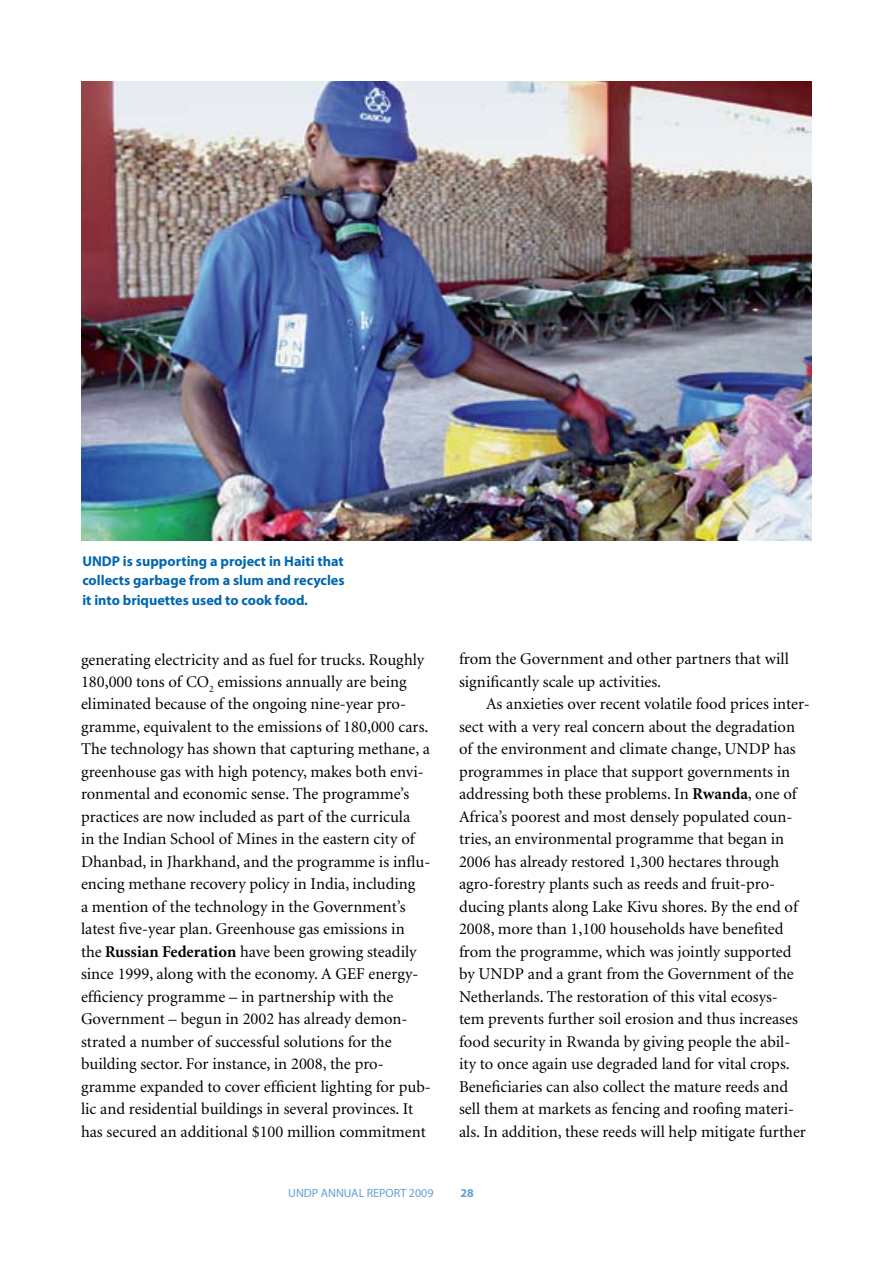
<style>
.page{position:relative;width:893px;height:1263px;background:#fff}
.page>*{position:absolute;margin:0;border:0;box-sizing:border-box;transform-origin:0 0}
.t1{font:16.5px/22.5px "Minion";color:#000}
.t2{font:700 14.25px/19.5px "Myriad";color:#0067b1;text-align:justify}
.t3{font:12px "Myriad";color:#62a1d7}
.t4{font:700 12px "Myriad";color:#62a1d7}
.s1{font-weight:700}
</style>
<div class="page">
<img style="left:81px;top:81px;width:731px;height:459px">
<p class="t2" style="left:82px;top:552px;width:264px">UNDP is supporting a project in Haiti that collects garbage from a slum and recycles it into briquettes used to cook food.</p>
<p class="t1" style="left:81px;top:649px;width:351px">generating electricity and as fuel for trucks. Roughly 180,000 tons of CO<sub>2</sub> emissions annually are being eliminated because of the ongoing nine-year pro&shy;gramme, equivalent to the emissions of 180,000 cars.<br>The technology has shown that capturing methane, a greenhouse gas with high potency, makes both envi&shy;ronmental and economic sense. The programme’s practices are now included as part of the curricula<br>in the Indian School of Mines in the eastern city of Dhanbad, in Jharkhand, and the programme is influ&shy;encing methane recovery policy in India, including<br>a mention of the technology in the Government’s latest five-year plan. Greenhouse gas emissions in<br>the <span class="s1">Russian Federation</span> have been growing steadily since 1999, along with the economy. A GEF energy&shy;efficiency programme – in partnership with the Government – begun in 2002 has already demon&shy;strated a number of successful solutions for the building sector. For instance, in 2008, the pro&shy;gramme expanded to cover efficient lighting for pub&shy;lic and residential buildings in several provinces. It has secured an additional $100 million commitment</p>
<p class="t1" style="left:459px;top:648px;width:331px">from the Government and other partners that will significantly scale up activities.</p>
<p class="t1" style="left:459px;top:693px;width:352px;text-indent:27px">As anxieties over recent volatile food prices inter&shy;sect with a very real concern about the degradation of the environment and climate change, UNDP has programmes in place that support governments in addressing both these problems. In <span class="s1">Rwanda</span>, one of Africa’s poorest and most densely populated coun&shy;tries, an environmental programme that began in 2006 has already restored 1,300 hectares through agro-forestry plants such as reeds and fruit-pro&shy;ducing plants along Lake Kivu shores. By the end of 2008, more than 1,100 households have benefited from the programme, which was jointly supported by UNDP and a grant from the Government of the Netherlands. The restoration of this vital ecosys-<br>tem prevents further soil erosion and thus increases food security in Rwanda by giving people the abil&shy;ity to once again use degraded land for vital crops.<br>Beneficiaries can also collect the mature reeds and sell them at markets as fencing and roofing materi&shy;als. In addition, these reeds will help mitigate further</p>
<p class="t3" style="left:288px;top:1187px;width:9px">UNDP</p>
<p class="t3" style="left:321px;top:1187px;width:9px">ANNUA</p>
<p class="t3" style="left:359px;top:1187px;width:76px">L REPORT 2009</p>
<p class="t4" style="left:461px;top:1187px;width:15px">28</p>
</div>
